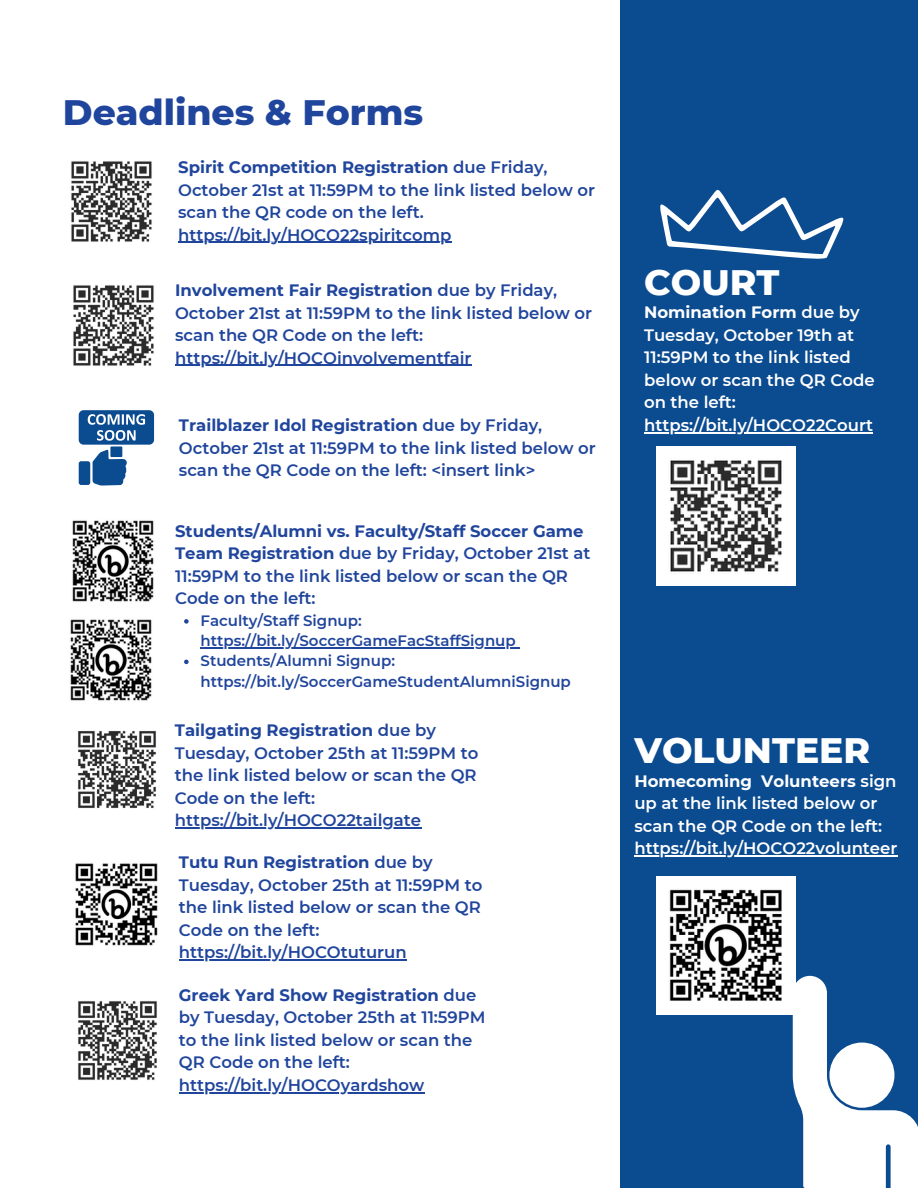
<style>
.page{position:relative;width:918px;height:1188px;background:#fff}
.page>*{position:absolute;margin:0;border:0;box-sizing:border-box;transform-origin:0 0}
.t1{font:800 36.15px "Montserrat";color:#20459c}
.t2{font:800 36.15px "Montserrat";color:#fff}
.t3{font:600 16.5px/22.5px "Montserrat";color:#20459c}
.t4{font:600 16.5px/22.5px "Montserrat";color:#fff}
.t5{font:600 15px/20.2px "Montserrat";color:#20459c}
.s1{font-weight:700}
</style>
<div class="page">
<div style="left:620px;top:0;width:298px;height:1188px;background:#0b4b90"></div>
<svg style="left:793px;top:976px;width:125px;height:212px"></svg>
<div style="left:829px;top:1043px;width:65px;height:65px;background:#fff;border-radius:50%"></div>
<img style="left:657px;top:447px;width:138px;height:138px">
<svg style="left:660px;top:189px;width:184px;height:70px"></svg>
<hr style="left:644px;top:432px;width:229px;height:1px;background:#fff">
<img style="left:73px;top:285px;width:81px;height:81px">
<img style="left:78px;top:731px;width:78px;height:77px">
<img style="left:75px;top:863px;width:83px;height:83px">
<img style="left:78px;top:1001px;width:79px;height:79px">
<svg style="left:79px;top:410px;width:75px;height:76px"></svg>
<img style="left:71px;top:161px;width:81px;height:81px">
<img style="left:72px;top:520px;width:82px;height:82px">
<img style="left:70px;top:619px;width:82px;height:82px">
<svg style="left:184px;top:619px;width:5px;height:5px"></svg>
<hr style="left:201px;top:647px;width:315px;height:1px;background:#20459c">
<svg style="left:184px;top:660px;width:5px;height:4px"></svg>
<hr style="left:178px;top:242px;width:273px;height:1px;background:#20459c">
<hr style="left:175px;top:365px;width:297px;height:1px;background:#20459c">
<hr style="left:175px;top:828px;width:246px;height:1px;background:#20459c">
<hr style="left:179px;top:959px;width:228px;height:1px;background:#20459c">
<hr style="left:179px;top:1092px;width:245px;height:1px;background:#20459c">
<img style="left:657px;top:876px;width:138px;height:139px">
<hr style="left:634px;top:855px;width:263px;height:1px;background:#fff">
<h1 class="t1" style="left:63px;top:90px;width:362px">Deadlines &amp; Forms</h1>
<p class="t3" style="left:178px;top:156px;width:418px"><span class="s1">Spirit Competition Registration</span> due Friday, October 21st at 11:59PM to the link listed below or scan the QR code on the left. https://bit.ly/HOCO22spiritcomp</p>
<p class="t3" style="left:175px;top:279px;width:418px"><span class="s1">Involvement Fair Registration</span> due by Friday, October 21st at 11:59PM to the link listed below or scan the QR Code on the left: https://bit.ly/HOCOinvolvementfair</p>
<p class="t3" style="left:179px;top:414px;width:418px"><span class="s1">Trailblazer Idol Registration</span> due by Friday,<br>October 21st at 11:59PM to the link listed below or scan the QR Code on the left: &lt;insert link&gt;</p>
<p class="t3" style="left:175px;top:520px;width:417px"><span class="s1">Students/Alumni vs. Faculty/Staff Soccer Game Team Registration</span> due by Friday, October 21st at 11:59PM to the link listed below or scan the QR Code on the left:</p>
<p class="t5" style="left:201px;top:610px;width:372px">Faculty/Staff Signup: https://bit.ly/SoccerGameFacStaffSignup Students/Alumni Signup: https://bit.ly/SoccerGameStudentAlumniSignup</p>
<p class="t3" style="left:175px;top:719px;width:305px"><span class="s1">Tailgating Registration</span> due by<br>Tuesday, October 25th at 11:59PM to the link listed below or scan the QR<br>Code on the left: https://bit.ly/HOCO22tailgate</p>
<p class="t3" style="left:179px;top:851px;width:305px"><span class="s1">Tutu Run Registration</span> due by<br>Tuesday, October 25th at 11:59PM to the link listed below or scan the QR<br>Code on the left: https://bit.ly/HOCOtuturun</p>
<p class="t3" style="left:179px;top:984px;width:308px"><span class="s1">Greek Yard Show Registration</span> due by Tuesday, October 25th at 11:59PM to the link listed below or scan the<br>QR Code on the left: https://bit.ly/HOCOyardshow</p>
<h1 class="t2" style="left:644px;top:260px;width:137px">COURT</h1>
<p class="t4" style="left:644px;top:301px;width:232px"><span class="s1">Nomination Form</span> due by<br>Tuesday, October 19th at<br>11:59PM to the link listed below or scan the QR Code on the left: https://bit.ly/HOCO22Court</p>
<h1 class="t2" style="left:634px;top:728px;width:237px">VOLUNTEER</h1>
<p class="t4" style="left:634px;top:769px;width:265px"><span class="s1">Homecoming Volunteers</span> sign up at the link listed below or scan the QR Code on the left: https://bit.ly/HOCO22volunteer</p>
</div>
